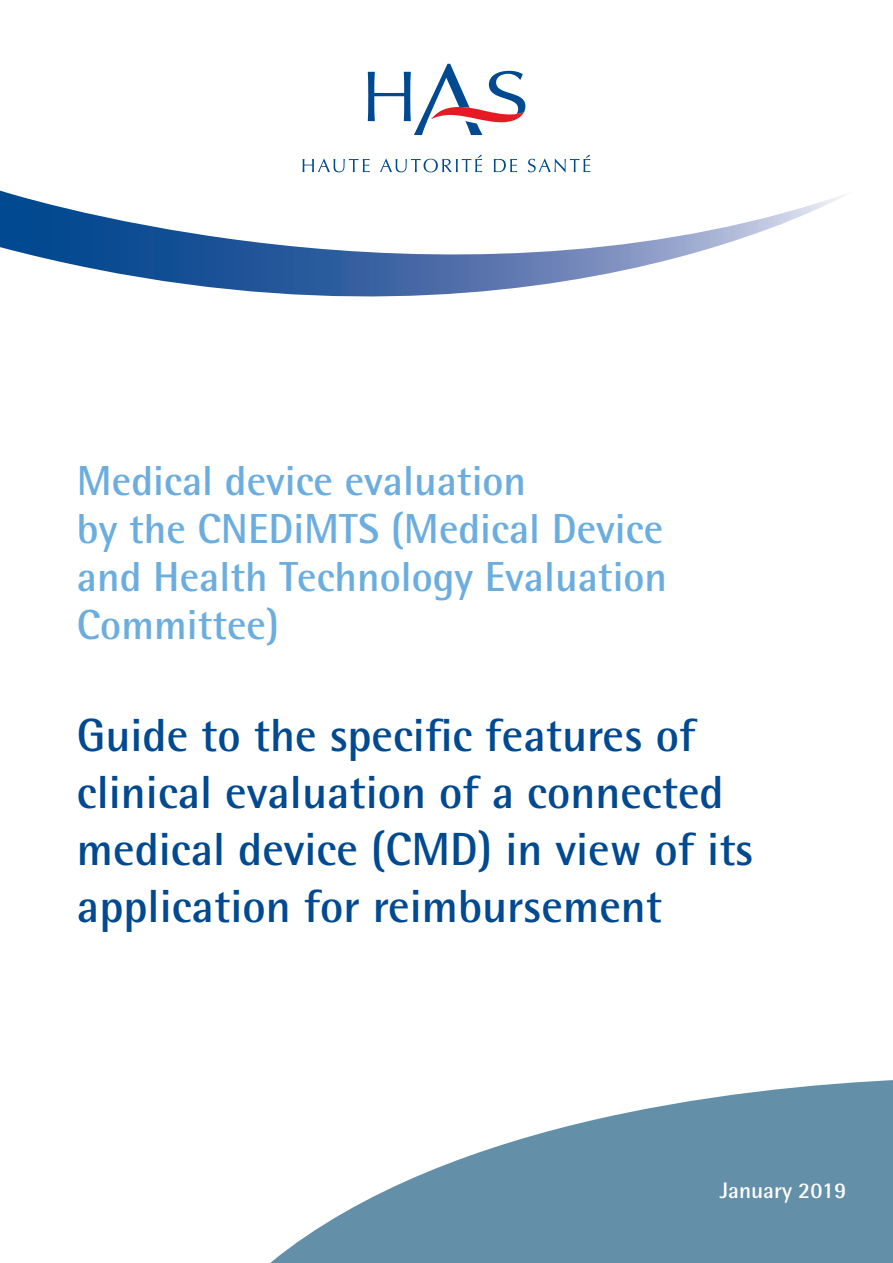
<style>
.page{position:relative;width:893px;height:1263px;background:#fff}
.page>*{position:absolute;margin:0;border:0;box-sizing:border-box;transform-origin:0 0}
.t1{font:700 46.5px/57px "Rotis Semi Sans Std";color:#014990}
.t2{font:700 42px/48px "Rotis Semi Sans Std";color:#6caddf}
.t3{font:700 22.5px "Rotis Semi Sans Std";color:#fff}
</style>
<div class="page">
<svg style="left:270px;top:1080px;width:623px;height:183px;fill:#6390a8"></svg>
<svg style="left:0;top:191px;width:845px;height:106px"></svg>
<svg style="left:303px;top:159px;width:67px;height:13px"></svg>
<svg style="left:380px;top:155px;width:102px;height:17px"></svg>
<svg style="left:494px;top:159px;width:23px;height:13px"></svg>
<svg style="left:528px;top:155px;width:62px;height:17px"></svg>
<svg style="left:368px;top:64px;width:157px;height:71px"></svg>
<p class="t2" style="left:77px;top:457px;width:451px">Medical device evaluation</p>
<p class="t2" style="left:77px;top:505px;width:588px">by the CNEDiMTS (Medical Device</p>
<p class="t2" style="left:77px;top:553px;width:592px">and Health Technology Evaluation<br>Committee)</p>
<p class="t1" style="left:77px;top:707px;width:678px">Guide to the specific features of clinical evaluation of a connected medical device (CMD) in view of its application for reimbursement</p>
<p class="t3" style="left:720px;top:1176px;width:128px">January 2019</p>
</div>
